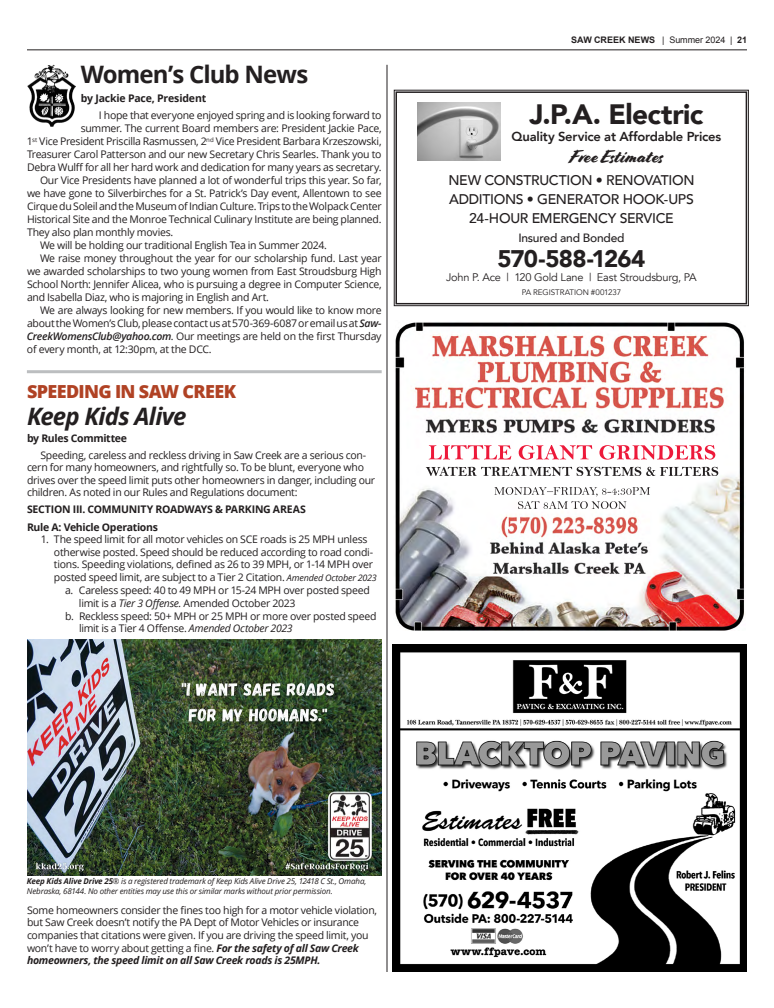
<style>
.page{position:relative;width:774px;height:1008px;background:#fff}
.page>*{position:absolute;margin:0;border:0;box-sizing:border-box;transform-origin:0 0}
.t1{font:900 28px "Avenir";letter-spacing:-.02em;color:#231f20}
.t2{font:700 24px "Open Sans";letter-spacing:-.04em;color:#231f20}
.t3{font:italic 700 24px "Open Sans";letter-spacing:-.035em;color:#231f20}
.t4{font:900 24px "Avenir";letter-spacing:-.035em;color:#231f20}
.t5{font:800 18px "Open Sans";letter-spacing:-.035em;color:#b04224}
.t6{font:18px "Cortado";letter-spacing:.015em;color:#231f20}
.t7{font:500 14px/19px "Avenir";letter-spacing:-.025em;color:#231f20;text-align:center}
.t8{font:800 13px "Avenir";letter-spacing:-.015em;color:#231f20}
.t9{font:500 12px "Avenir";letter-spacing:-.02em;color:#231f20}
.t10{font:11px "Avenir";letter-spacing:-.02em;color:#231f20}
.t11{font:10.5px/12.6px "Open Sans";letter-spacing:-.025em;color:#231f20}
.t12{font:700 10.5px/17.1px "Open Sans";letter-spacing:-.025em;color:#231f20}
.t13{font:700 9px "Arial";color:#231f20}
.t14{font:italic 8px/10px "Open Sans";letter-spacing:-.015em;color:#231f20}
.t15{font:8px "Avenir";letter-spacing:-.01em;color:#231f20}
.s1{font-weight:600;font-style:italic}
.s2{font-style:italic;font-size:9px}
.s3{font-style:italic}
.s4{font-weight:400}
.s5{font-weight:700}
.s6{font-style:normal}
.s7{font-weight:700;font-style:italic}
</style>
<div class="page">
<hr style="left:27px;top:50px;width:720px;height:1px;background:#231f20">
<svg style="left:394px;top:90px;width:355px;height:216px"></svg>
<div style="left:395px;top:91px;width:352px;height:213px;border:2px solid #231f20"></div>
<img style="left:418px;top:102px;width:82px;height:59px">
<img style="left:395px;top:322px;width:350px;height:308px">
<img style="left:392px;top:644px;width:355px;height:328px">
<img style="left:27px;top:640px;width:355px;height:236px">
<img style="left:27px;top:65px;width:49px;height:61px">
<hr style="left:27px;top:370px;width:355px;height:3px;background:#bcbec0">
<hr style="left:387px;top:65px;width:1px;height:907px;background:#231f20">
<h2 class="t2" style="left:81px;top:58px;width:229px">Women’s Club News</h2>
<p class="t12" style="left:81px;top:89px;width:127px">by Jackie Pace, President</p>
<p class="t11" style="left:99px;top:109px;width:284px">I hope that everyone enjoyed spring and is looking forward to</p>
<p class="t11" style="left:81px;top:122px;width:302px">summer. The current Board members are: President Jackie Pace,</p>
<p class="t11" style="left:27px;top:135px;width:356px">1<sup>st</sup> Vice President Priscilla Rasmussen, 2<sup>nd</sup> Vice President Barbara Krzeszowski,</p>
<p class="t11" style="left:27px;top:148px;width:356px">Treasurer Carol Patterson and our new Secretary Chris Searles. Thank you to</p>
<p class="t11" style="left:27px;top:161px;width:356px">Debra Wulff for all her hard work and dedication for many years as secretary.</p>
<p class="t11" style="left:40px;top:174px;width:343px">Our Vice Presidents have planned a lot of wonderful trips this year. So far,</p>
<p class="t11" style="left:27px;top:187px;width:356px">we have gone to Silverbirches for a St. Patrick’s Day event, Allentown to see</p>
<p class="t11" style="left:27px;top:200px;width:356px">Cirque du Soleil and the Museum of Indian Culture. Trips to the Wolpack Center</p>
<p class="t11" style="left:27px;top:213px;width:356px">Historical Site and the Monroe Technical Culinary Institute are being planned.</p>
<p class="t11" style="left:27px;top:226px;width:148px">They also plan monthly movies.</p>
<p class="t11" style="left:40px;top:239px;width:289px">We will be holding our traditional English Tea in Summer 2024.</p>
<p class="t11" style="left:40px;top:252px;width:343px">We raise money throughout the year for our scholarship fund. Last year</p>
<p class="t11" style="left:27px;top:265px;width:356px">we awarded scholarships to two young women from East Stroudsburg High</p>
<p class="t11" style="left:27px;top:278px;width:356px">School North: Jennifer Alicea, who is pursuing a degree in Computer Science,</p>
<p class="t11" style="left:27px;top:291px;width:244px">and Isabella Diaz, who is majoring in English and Art.</p>
<p class="t11" style="left:40px;top:304px;width:343px">We are always looking for new members. If you would like to know more</p>
<p class="t11" style="left:27px;top:317px;width:356px">about the Women’s Club, please contact us at 570-369-6087 or email us at <span class="s1">Saw-</span></p>
<p class="t11" style="left:27px;top:330px;width:356px"><span class="s1">CreekWomensClub@yahoo.com</span>. Our meetings are held on the first Thursday</p>
<p class="t11" style="left:27px;top:343px;width:186px">of every month, at 12:30pm, at the DCC.</p>
<h3 class="t5" style="left:27px;top:378px;width:211px">SPEEDING IN SAW CREEK</h3>
<h2 class="t3" style="left:27px;top:400px;width:161px">Keep Kids Alive</h2>
<p class="t12" style="left:27px;top:430px;width:102px">by Rules Committee</p>
<p class="t11" style="left:27px;top:448px;width:350px;text-indent:14px">Speeding, careless and reckless driving in Saw Creek are a serious con&shy;cern for many homeowners, and rightfully so. To be blunt, everyone who drives over the speed limit puts other homeowners in danger, including our children. As noted in our Rules and Regulations document:</p>
<p class="t12" style="left:27px;top:501px;width:281px">SECTION III. COMMUNITY ROADWAYS &amp; PARKING AREAS<br>Rule A: Vehicle Operations</p>
<p class="t11" style="left:41px;top:533px;width:328px">1. The speed limit for all motor vehicles on SCE roads is 25 MPH unless</p>
<p class="t11" style="left:54px;top:545px;width:321px">otherwise posted. Speed should be reduced according to road condi-</p>
<p class="t11" style="left:54px;top:558px;width:321px">tions. Speeding violations, defined as 26 to 39 MPH, or 1-14 MPH over</p>
<p class="t11" style="left:54px;top:571px;width:324px">posted speed limit, are subject to a Tier 2 Citation. <span class="s2">Amended October 2023</span></p>
<p class="t11" style="left:65px;top:584px;width:306px">a. Careless speed: 40 to 49 MPH or 15-24 MPH over posted speed</p>
<p class="t11" style="left:79px;top:596px;width:218px">limit is a <span class="s3">Tier 3 Offense.</span> Amended October 2023</p>
<p class="t11" style="left:65px;top:609px;width:313px">b. Reckless speed: 50+ MPH or 25 MPH or more over posted speed</p>
<p class="t11" style="left:79px;top:622px;width:215px">limit is a Tier 4 Offense. <span class="s3">Amended October 2023</span></p>
<p class="t13" style="left:571px;top:33px;width:177px">SAW CREEK NEWS <span class="s4">| Summer 2024 |</span> 21</p>
<h1 class="t1" style="left:530px;top:91px;width:175px">J.P.A. Electric</h1>
<p class="t8" style="left:512px;top:127px;width:211px">Quality Service at Affordable Prices</p>
<h3 class="t6" style="left:570px;top:146px;width:95px">Free Estimates</h3>
<h3 class="t7" style="left:448px;top:170px;width:248px">NEW CONSTRUCTION • RENOVATION<br>ADDITIONS • GENERATOR HOOK-UPS<br>24-HOUR EMERGENCY SERVICE</h3>
<p class="t9" style="left:518px;top:227px;width:108px">Insured and Bonded</p>
<h2 class="t4" style="left:498px;top:238px;width:149px">570-588-1264</h2>
<p class="t10" style="left:446px;top:271px;width:252px">John P. Ace | 120 Gold Lane | East Stroudsburg, PA</p>
<p class="t15" style="left:522px;top:287px;width:101px">PA REGISTRATION #001237</p>
<p class="t14" style="left:27px;top:876px;width:341px"><span class="s5">Keep Kids Alive Drive 25</span><span class="s6">®</span> is a registered trademark of Keep Kids Alive Drive 25, 12418 C St., Omaha,<br>Nebraska, 68144. No other entities may use this or similar marks without prior permission.</p>
<p class="t11" style="left:27px;top:903px;width:352px">Some homeowners consider the fines too high for a motor vehicle violation, but Saw Creek doesn’t notify the PA Dept of Motor Vehicles or insurance companies that citations were given. If you are driving the speed limit, you won’t have to worry about getting a fine. <span class="s7">For the safety of all Saw Creek homeowners, the speed limit on all Saw Creek roads is 25MPH.</span></p>
</div>
